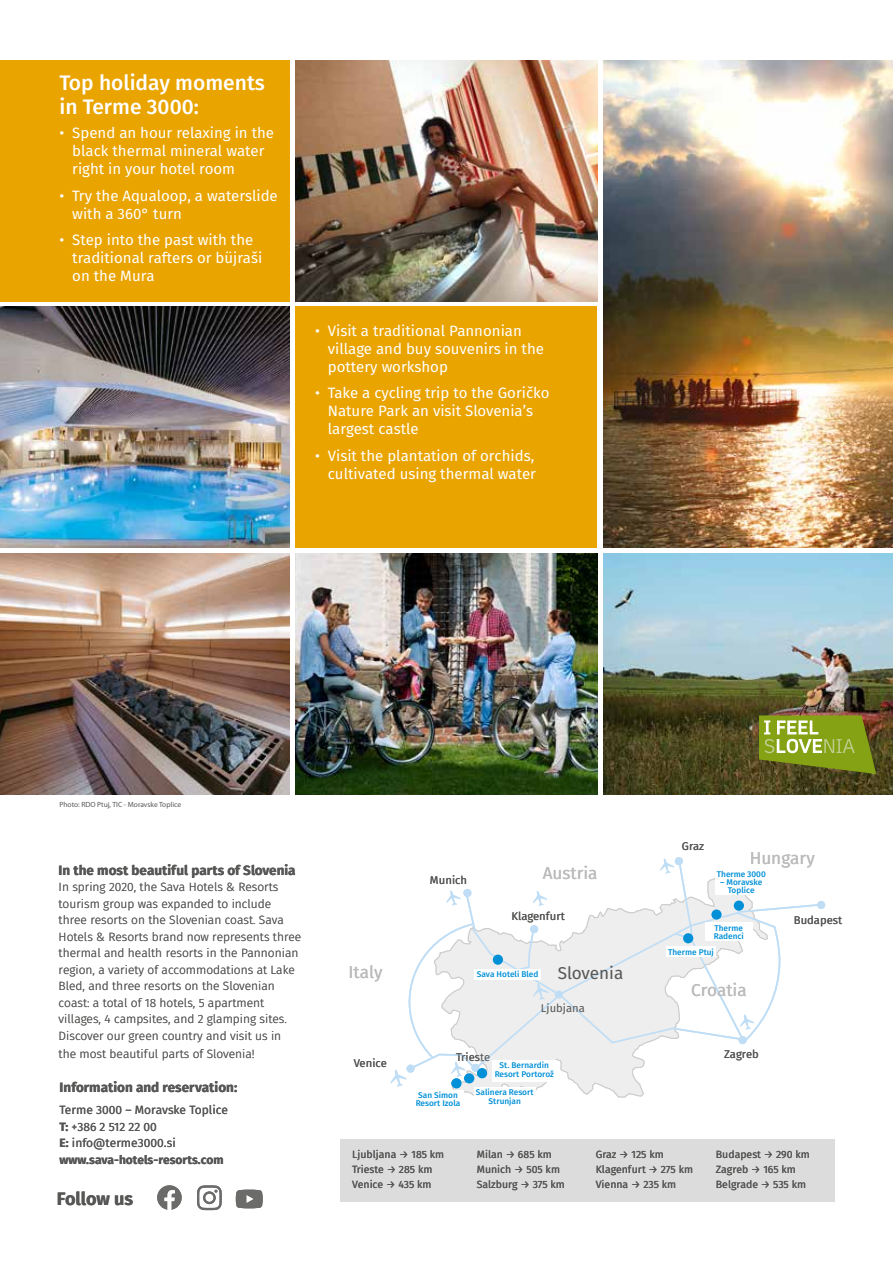
<style>
.page{position:relative;width:893px;height:1263px;background:#fff}
.page>*{position:absolute;margin:0;border:0;box-sizing:border-box;transform-origin:0 0}
.t1{font:500 21px/24px "Fira Sans";color:#fff}
.t2{font:700 18px "Fira Sans";letter-spacing:-.005em;color:#575756}
.t3{font:17.1px "Fira Sans";color:#bcbcbc}
.t4{font:17.1px "Fira Sans";color:#575756}
.t5{font:15px/18px "Fira Sans";color:#fff}
.t6{font:700 13.5px "Fira Sans";color:#575756}
.t7{font:300 12px/16.5px "Fira Sans";color:#575756}
.t8{font:12px/16.5px "Fira Sans";color:#575756}
.t9{font:11.25px "Fira Sans";color:#575756}
.t10{font:10.5px/15px "Fira Sans";color:#575756}
.t11{font:500 8.25px/8.2px "Fira Sans";color:#0090d7;text-align:center}
.t12{font:7.5px "Myriad Pro";color:#575756}
.s1{font-weight:700}
</style>
<div class="page">
<img style="left:603px;top:553px;width:290px;height:241px">
<img style="left:296px;top:553px;width:301px;height:241px">
<img style="left:0;top:553px;width:290px;height:241px">
<div style="left:296px;top:307px;width:301px;height:241px;background:#eaa400"></div>
<img style="left:0;top:307px;width:290px;height:241px">
<img style="left:603px;top:60px;width:290px;height:488px">
<img style="left:296px;top:60px;width:301px;height:241px">
<div style="left:0;top:60px;width:290px;height:241px;background:#eaa400"></div>
<svg style="left:759px;top:715px;width:117px;height:59px;background:#88992f"></svg>
<svg style="left:452px;top:1087px;width:192px;height:11px"></svg>
<div style="left:675px;top:857px;width:8px;height:8px;background:#c5e1f6;border-radius:50%"></div>
<div style="left:451px;top:1078px;width:11px;height:10px;background:#0090d7;border-radius:50%"></div>
<div style="left:817px;top:901px;width:8px;height:8px;background:#bfdef6;border-radius:50%"></div>
<svg style="left:391px;top:858px;width:428px;height:229px"></svg>
<div style="left:711px;top:909px;width:11px;height:11px;background:#0090d7;border-radius:50%"></div>
<div style="left:474px;top:969px;width:67px;height:10px;background:#fff"></div>
<div style="left:715px;top:868px;width:53px;height:27px;background:#fff"></div>
<div style="left:705px;top:922px;width:47px;height:19px;background:#fff"></div>
<div style="left:666px;top:946px;width:50px;height:11px;background:#fff"></div>
<div style="left:493px;top:1060px;width:63px;height:21px;background:#fff"></div>
<div style="left:474px;top:1087px;width:61px;height:21px;background:#fff"></div>
<div style="left:413px;top:1090px;width:50px;height:18px;background:#fff"></div>
<svg style="left:157px;top:1185px;width:25px;height:25px"></svg>
<svg style="left:197px;top:1185px;width:25px;height:25px"></svg>
<svg style="left:236px;top:1190px;width:27px;height:18px"></svg>
<div style="left:341px;top:1139px;width:494px;height:63px;background:#dcdcdc"></div>
<h1 class="t1" style="left:60px;top:72px;width:207px">Top holiday moments in Terme 3000:</h1>
<p class="t5" style="left:72px;top:125px;width:203px;text-indent:-13px">• Spend an hour relaxing in the black thermal mineral water right in your hotel room</p>
<p class="t5" style="left:72px;top:187px;width:207px;text-indent:-13px">• Try the Aqualoop, a waterslide with a 360° turn</p>
<p class="t5" style="left:72px;top:232px;width:192px;text-indent:-13px">• Step into the past with the traditional rafters or büjraši on the Mura</p>
<p class="t5" style="left:328px;top:322px;width:218px;text-indent:-13px">• Visit a traditional Pannonian village and buy souvenirs in the pottery workshop</p>
<p class="t5" style="left:328px;top:385px;width:223px;text-indent:-13px">• Take a cycling trip to the Goričko<br>Nature Park an visit Slovenia’s largest castle</p>
<p class="t5" style="left:315px;top:447px;width:223px;text-align:right">• Visit the plantation of orchids, cultivated using thermal water</p>
<p class="t12" style="left:60px;top:800px;width:123px">Photo: RDO Ptuj, TIC - Moravske Toplice</p>
<p class="t6" style="left:59px;top:860px;width:239px">In the most beautiful parts of Slovenia</p>
<p class="t7" style="left:59px;top:880px;width:244px">In spring 2020, the Sava Hotels &amp; Resorts tourism group was expanded to include three resorts on the Slovenian coast. Sava Hotels &amp; Resorts brand now represents three thermal and health resorts in the Pannonian region, a variety of accommodations at Lake Bled, and three resorts on the Slovenian coast: a total of 18 hotels, 5 apartment villages, 4 campsites, and 2 glamping sites.<br>Discover our green country and visit us in</p>
<p class="t7" style="left:59px;top:1046px;width:198px">the most beautiful parts of Slovenia!</p>
<p class="t6" style="left:60px;top:1078px;width:179px">Information and reservation:</p>
<p class="t8" style="left:60px;top:1103px;width:170px">Terme 3000 – Moravske Toplice<br><span class="s1">T:</span> +386 2 512 22 00<br><span class="s1">E:</span> info@terme3000.si <span class="s1">www.sava-hotels-resorts.com</span></p>
<h2 class="t2" style="left:57px;top:1186px;width:78px">Follow us</h2>
<p class="t9" style="left:430px;top:872px;width:39px">Munich</p>
<h3 class="t3" style="left:543px;top:861px;width:56px">Austria</h3>
<p class="t9" style="left:511px;top:908px;width:55px">Klagenfurt</p>
<h3 class="t3" style="left:348px;top:960px;width:36px">Italy</h3>
<h3 class="t4" style="left:558px;top:960px;width:67px">Slovenia</h3>
<p class="t9" style="left:541px;top:1000px;width:45px">Ljubjana</p>
<p class="t9" style="left:456px;top:1049px;width:35px">Trieste</p>
<p class="t11" style="left:477px;top:971px;width:63px">Sava Hoteli Bled</p>
<p class="t9" style="left:354px;top:1055px;width:35px">Venice</p>
<p class="t11" style="left:495px;top:1062px;width:61px">St. Bernardin<br>Resort Portorož</p>
<p class="t11" style="left:476px;top:1089px;width:59px">Salinera Resort<br>Strunjan</p>
<p class="t11" style="left:416px;top:1092px;width:46px">San Simon<br>Resort Izola</p>
<p class="t9" style="left:682px;top:838px;width:24px">Graz</p>
<h3 class="t3" style="left:750px;top:846px;width:67px">Hungary</h3>
<p class="t11" style="left:717px;top:870px;width:50px">Therme 3000</p>
<p class="t11" style="left:720px;top:879px;width:44px">– Moravske<br>Toplice</p>
<p class="t11" style="left:714px;top:924px;width:32px;text-align:left">Therme<br>Radenci</p>
<p class="t9" style="left:794px;top:912px;width:50px">Budapest</p>
<p class="t11" style="left:668px;top:948px;width:47px">Therme Ptuj</p>
<h3 class="t3" style="left:691px;top:978px;width:57px">Croatia</h3>
<p class="t9" style="left:724px;top:1046px;width:36px">Zagreb</p>
<p class="t10" style="left:352px;top:1148px;width:93px">Ljubljana → 185 km<br>Trieste → 285 km<br>Venice → 435 km</p>
<p class="t10" style="left:477px;top:1148px;width:90px">Milan → 685 km<br>Munich → 505 km<br>Salzburg → 375 km</p>
<p class="t10" style="left:596px;top:1148px;width:99px">Graz → 125 km<br>Klagenfurt → 275 km<br>Vienna → 235 km</p>
<p class="t10" style="left:716px;top:1148px;width:95px">Budapest → 290 km<br>Zagreb → 165 km<br>Belgrade → 535 km</p>
</div>
